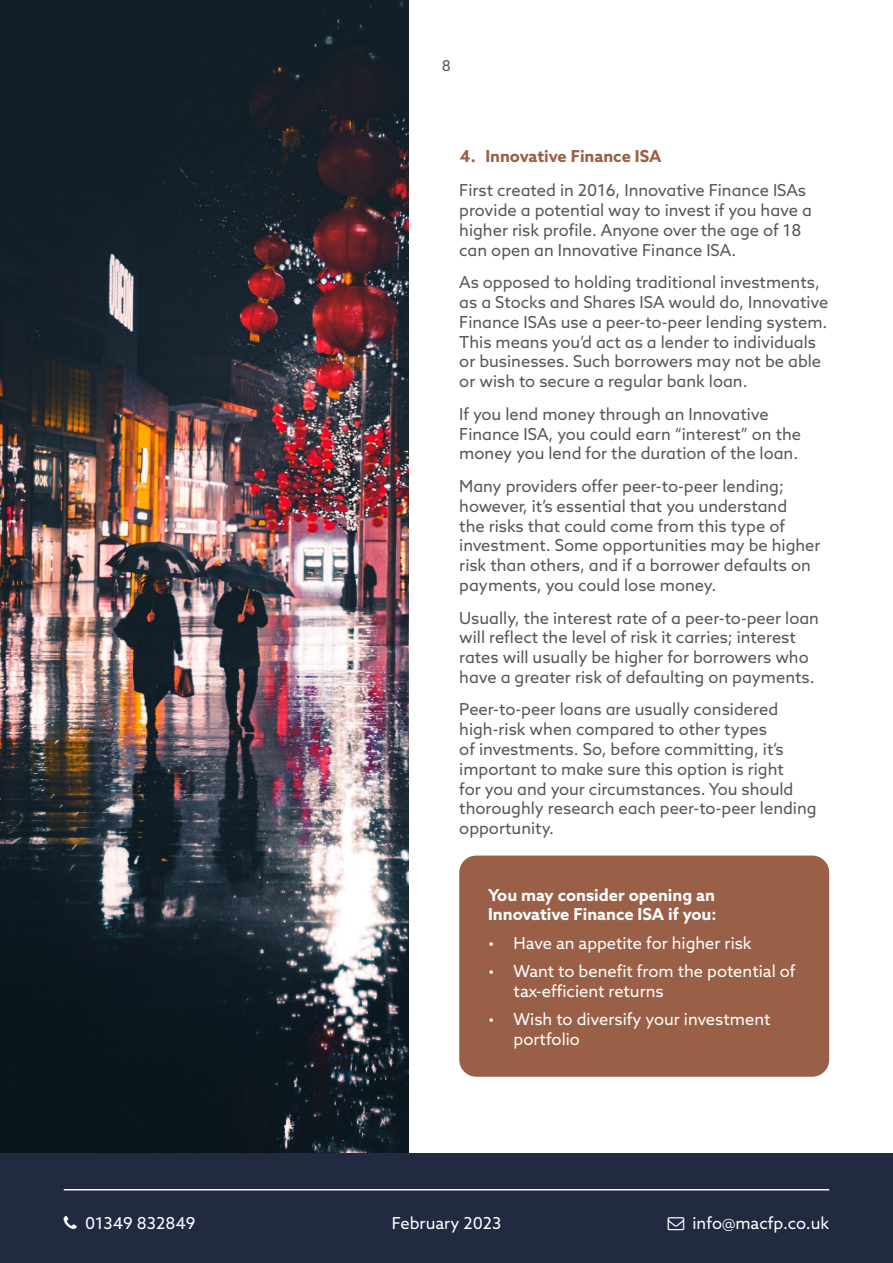
<style>
.page{position:relative;width:893px;height:1263px;background:#fff}
.page>*{position:absolute;margin:0;border:0;box-sizing:border-box;transform-origin:0 0}
.t1{font:16.5px/19.8px "Azo Sans";color:#575756}
.t2{font:16.5px/19.8px "Azo Sans";color:#fff}
.t3{font:700 16.5px/19.8px "Azo Sans";color:#fff}
.t4{font:700 16.5px "Azo Sans";color:#9a5f47}
.t5{font:15px "Azo Sans";color:#575756}
</style>
<div class="page">
<img style="left:0;top:0;width:408px;height:1153px">
<div style="left:0;top:1153px;width:893px;height:110px;background:#222a42"></div>
<hr style="left:64px;top:1189px;width:765px;height:1px;background:#fff">
<div style="left:459px;top:855px;width:370px;height:222px;background:#9a5f47;border-radius:17px"></div>
<p class="t5" style="left:442px;top:56px;width:11px">8</p>
<p class="t4" style="left:460px;top:145px;width:203px">4. Innovative Finance ISA</p>
<p class="t1" style="left:459px;top:180px;width:354px">First created in 2016, Innovative Finance ISAs provide a potential way to invest if you have a higher risk profile. Anyone over the age of 18 can open an Innovative Finance ISA.</p>
<p class="t1" style="left:459px;top:272px;width:371px">As opposed to holding traditional investments, as a Stocks and Shares ISA would do, Innovative Finance ISAs use a peer-to-peer lending system.<br>This means you’d act as a lender to individuals or businesses. Such borrowers may not be able or wish to secure a regular bank loan.</p>
<p class="t1" style="left:459px;top:404px;width:343px">If you lend money through an Innovative<br>Finance ISA, you could earn “interest” on the money you lend for the duration of the loan.</p>
<p class="t1" style="left:459px;top:476px;width:363px">Many providers offer peer-to-peer lending; however, it’s essential that you understand<br>the risks that could come from this type of investment. Some opportunities may be higher risk than others, and if a borrower defaults on payments, you could lose money.</p>
<p class="t1" style="left:459px;top:607px;width:361px">Usually, the interest rate of a peer-to-peer loan will reflect the level of risk it carries; interest rates will usually be higher for borrowers who have a greater risk of defaulting on payments.</p>
<p class="t1" style="left:459px;top:699px;width:359px">Peer-to-peer loans are usually considered high-risk when compared to other types<br>of investments. So, before committing, it’s important to make sure this option is right<br>for you and your circumstances. You should thoroughly research each peer-to-peer lending opportunity.</p>
<p class="t3" style="left:488px;top:884px;width:230px">You may consider opening an<br>Innovative Finance ISA if you:</p>
<p class="t2" style="left:488px;top:932px;width:265px">• Have an appetite for higher risk</p>
<p class="t2" style="left:514px;top:961px;width:283px;text-indent:-26px">• Want to benefit from the potential of tax-efficient returns</p>
<p class="t2" style="left:514px;top:1009px;width:258px;text-indent:-26px">• Wish to diversify your investment portfolio</p>
<p class="t2" style="left:85px;top:1213px;width:112px">01349 832849</p>
<p class="t2" style="left:693px;top:1213px;width:138px">info@macfp.co.uk</p>
<p class="t2" style="left:392px;top:1213px;width:111px">February 2023</p>
</div>
